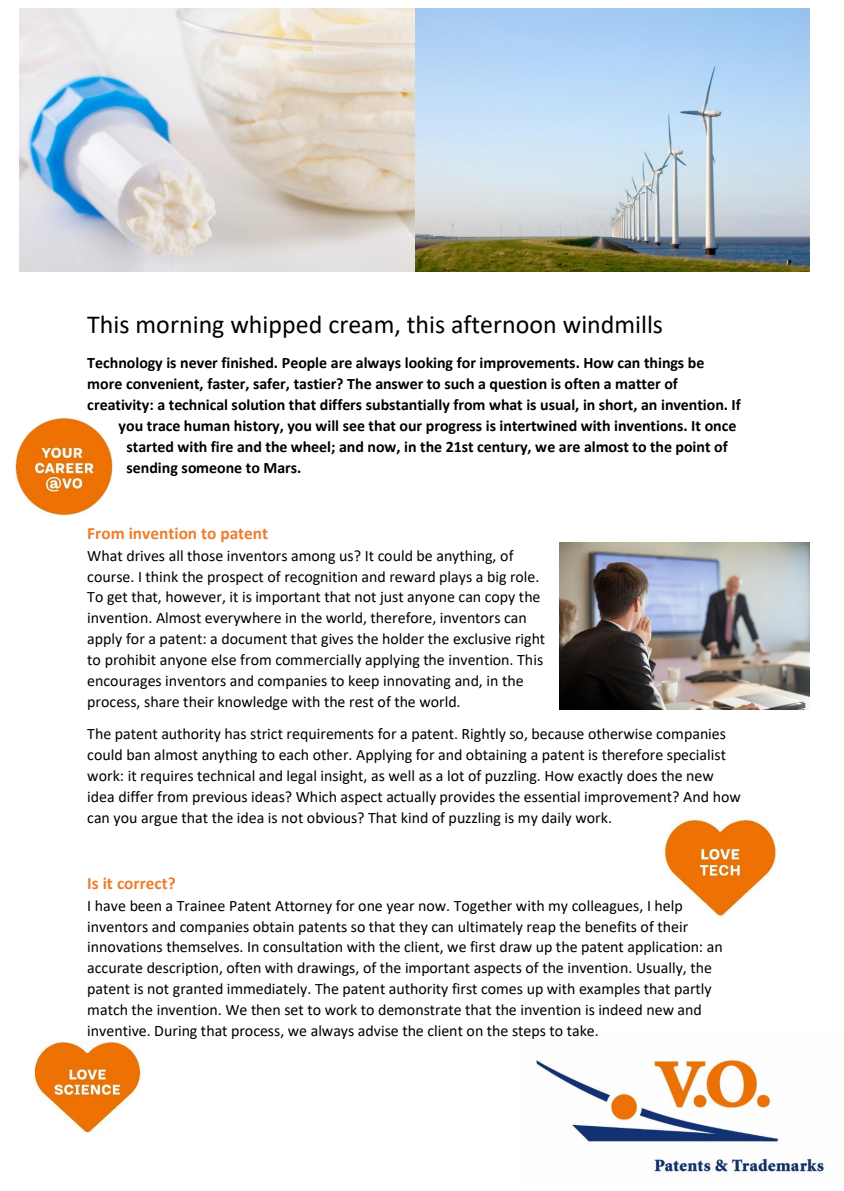
<style>
.page{position:relative;width:844px;height:1191px;background:#fff}
.page>*{position:absolute;margin:0;border:0;box-sizing:border-box;transform-origin:0 0}
.t1{font:25.9px "Calibri";color:#000}
.t2{font:700 17.32px "Calibri";color:#ed7d31}
.t3{font:15.92px/20.8px "Calibri";color:#000}
.t4{font:700 15.92px "Calibri";color:#000}
</style>
<div class="page">
<img style="left:20px;top:8px;width:789px;height:264px">
<img style="left:663px;top:817px;width:113px;height:101px">
<img style="left:34px;top:1042px;width:107px;height:91px">
<img style="left:533px;top:1058px;width:292px;height:116px">
<img style="left:559px;top:543px;width:250px;height:166px">
<img style="left:15px;top:417px;width:98px;height:99px">
<p class="t1" style="left:87px;top:306px;width:577px">This morning whipped cream, this afternoon windmills</p>
<p class="t4" style="left:87px;top:352px;width:618px">Technology is never finished. People are always looking for improvements. How can things be</p>
<p class="t4" style="left:87px;top:373px;width:592px">more convenient, faster, safer, tastier? The answer to such a question is often a matter of</p>
<p class="t4" style="left:87px;top:394px;width:655px">creativity: a technical solution that differs substantially from what is usual, in short, an invention. If</p>
<p class="t4" style="left:119px;top:414px;width:619px">you trace human history, you will see that our progress is intertwined with inventions. It once</p>
<p class="t4" style="left:126px;top:435px;width:602px">started with fire and the wheel; and now, in the 21st century, we are almost to the point of</p>
<p class="t4" style="left:126px;top:456px;width:176px">sending someone to Mars.</p>
<p class="t2" style="left:87px;top:521px;width:182px">From invention to patent</p>
<p class="t3" style="left:87px;top:544px;width:459px">What drives all those inventors among us? It could be anything, of course. I think the prospect of recognition and reward plays a big role.<br>To get that, however, it is important that not just anyone can copy the invention. Almost everywhere in the world, therefore, inventors can apply for a patent: a document that gives the holder the exclusive right to prohibit anyone else from commercially applying the invention. This encourages inventors and companies to keep innovating and, in the process, share their knowledge with the rest of the world.</p>
<p class="t3" style="left:87px;top:723px;width:654px">The patent authority has strict requirements for a patent. Rightly so, because otherwise companies could ban almost anything to each other. Applying for and obtaining a patent is therefore specialist work: it requires technical and legal insight, as well as a lot of puzzling. How exactly does the new idea differ from previous ideas? Which aspect actually provides the essential improvement? And how can you argue that the idea is not obvious? That kind of puzzling is my daily work.</p>
<p class="t2" style="left:87px;top:871px;width:90px">Is it correct?</p>
<p class="t3" style="left:87px;top:894px;width:637px">I have been a Trainee Patent Attorney for one year now. Together with my colleagues, I help inventors and companies obtain patents so that they can ultimately reap the benefits of their innovations themselves. In consultation with the client, we first draw up the patent application: an accurate description, often with drawings, of the important aspects of the invention. Usually, the patent is not granted immediately. The patent authority first comes up with examples that partly match the invention. We then set to work to demonstrate that the invention is indeed new and inventive. During that process, we always advise the client on the steps to take.</p>
</div>
